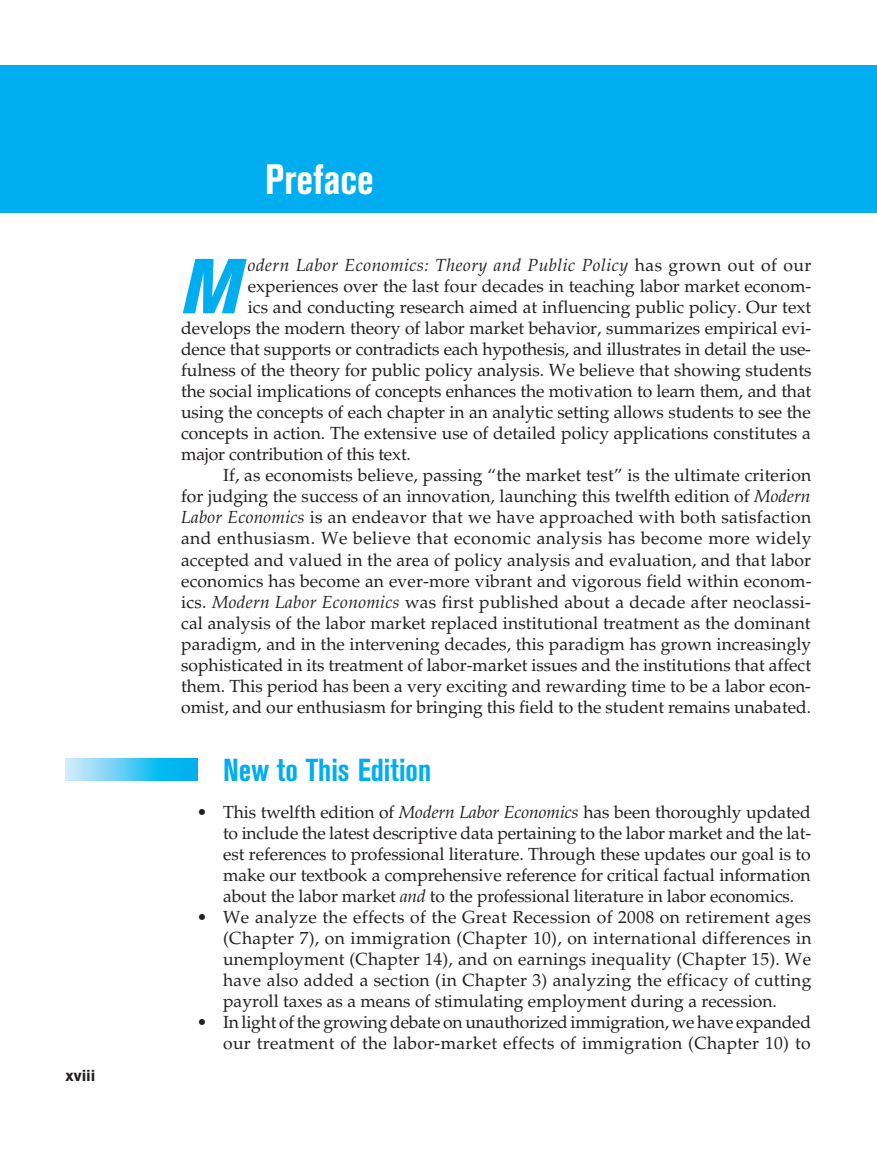
<style>
.page{position:relative;width:877px;height:1169px;background:#fff}
.page>*{position:absolute;margin:0;border:0;box-sizing:border-box;transform-origin:0 0}
.t1{font:italic 800 condensed 77px "Akzidenz Grotesk BE";color:#00aeef}
.t2{font:700 condensed 42px "Akzidenz Grotesk BE";color:#fff}
.t3{font:700 condensed 31.5px "Akzidenz Grotesk BE";color:#00aeef}
.t4{font:17.5px/21px "Palatino LT Std";color:#231f20;text-align:justify}
.t5{font:17.5px "Palatino LT Std";letter-spacing:.025em;color:#231f20}
.t6{font:italic 17.5px "Palatino LT Std";letter-spacing:.03em;color:#231f20}
.t7{font:700 15.75px "Akzidenz Grotesk BE";color:#231f20}
.s1{font-style:normal}
.s2{font-style:italic}
</style>
<div class="page">
<div style="left:0;top:66px;width:877px;height:147px;background:#00aeef"></div>
<svg style="left:66px;top:758px;width:132px;height:22px;background:#51caf4"></svg>
<p class="t7" style="left:66px;top:1066px;width:31px">xviii</p>
<p class="t2" style="left:265px;top:155px;width:110px">Preface</p>
<p class="t1" style="left:181px;top:244px;width:61px">M</p>
<p class="t6" style="left:248px;top:255px;width:565px">odern Labor Economics: Theory and Public Policy <span class="s1">has grown out of our</span></p>
<p class="t4" style="left:248px;top:276px;width:565px">experiences over the last four decades in teaching labor market econom-</p>
<p class="t4" style="left:248px;top:297px;width:565px">ics and conducting research aimed at influencing public policy. Our text</p>
<p class="t4" style="left:181px;top:318px;width:632px">develops the modern theory of labor market behavior, summarizes empirical evi-</p>
<p class="t4" style="left:181px;top:339px;width:631px">dence that supports or contradicts each hypothesis, and illustrates in detail the use-</p>
<p class="t4" style="left:181px;top:360px;width:632px">fulness of the theory for public policy analysis. We believe that showing students</p>
<p class="t4" style="left:181px;top:381px;width:632px">the social implications of concepts enhances the motivation to learn them, and that</p>
<p class="t4" style="left:181px;top:402px;width:631px">using the concepts of each chapter in an analytic setting allows students to see the</p>
<p class="t4" style="left:181px;top:423px;width:631px">concepts in action. The extensive use of detailed policy applications constitutes a</p>
<p class="t4" style="left:181px;top:444px;width:231px">major contribution of this text.</p>
<p class="t4" style="left:223px;top:465px;width:590px">If, as economists believe, passing “the market test” is the ultimate criterion</p>
<p class="t4" style="left:181px;top:486px;width:631px">for judging the success of an innovation, launching this twelfth edition of <span class="s2">Modern</span></p>
<p class="t4" style="left:181px;top:507px;width:632px"><span class="s2">Labor Economics</span> is an endeavor that we have approached with both satisfaction</p>
<p class="t5" style="left:181px;top:528px;width:632px">and enthusiasm. We believe that economic analysis has become more widely</p>
<p class="t4" style="left:181px;top:549px;width:632px">accepted and valued in the area of policy analysis and evaluation, and that labor</p>
<p class="t4" style="left:181px;top:570px;width:632px">economics has become an ever-more vibrant and vigorous field within econom-</p>
<p class="t4" style="left:181px;top:591px;width:631px">ics. <span class="s2">Modern Labor Economics</span> was first published about a decade after neoclassi-</p>
<p class="t4" style="left:181px;top:612px;width:631px">cal analysis of the labor market replaced institutional treatment as the dominant</p>
<p class="t4" style="left:181px;top:633px;width:632px">paradigm, and in the intervening decades, this paradigm has grown increasingly</p>
<p class="t4" style="left:181px;top:654px;width:631px">sophisticated in its treatment of labor-market issues and the institutions that affect</p>
<p class="t4" style="left:181px;top:675px;width:631px">them. This period has been a very exciting and rewarding time to be a labor econ-</p>
<p class="t4" style="left:181px;top:696px;width:632px">omist, and our enthusiasm for bringing this field to the student remains unabated.</p>
<p class="t3" style="left:198px;top:751px;width:235px">New to This Edition</p>
<p class="t4" style="left:223px;top:801px;width:590px;text-indent:-26px">• This twelfth edition of <span class="s2">Modern Labor Economics</span> has been thoroughly updated to include the latest descriptive data pertaining to the labor market and the lat&shy;est references to professional literature. Through these updates our goal is to make our textbook a comprehensive reference for critical factual information about the labor market <span class="s2">and</span> to the professional literature in labor economics.</p>
<p class="t4" style="left:223px;top:906px;width:590px;text-indent:-26px">• We analyze the effects of the Great Recession of 2008 on retirement ages (Chapter 7), on immigration (Chapter 10), on international differences in unemployment (Chapter 14), and on earnings inequality (Chapter 15). We have also added a section (in Chapter 3) analyzing the efficacy of cutting payroll taxes as a means of stimulating employment during a recession.</p>
<p class="t4" style="left:197px;top:1011px;width:616px;text-align:right">• In light of the growing debate on unauthorized immigration, we have expanded our treatment of the labor-market effects of immigration (Chapter 10) to</p>
</div>
